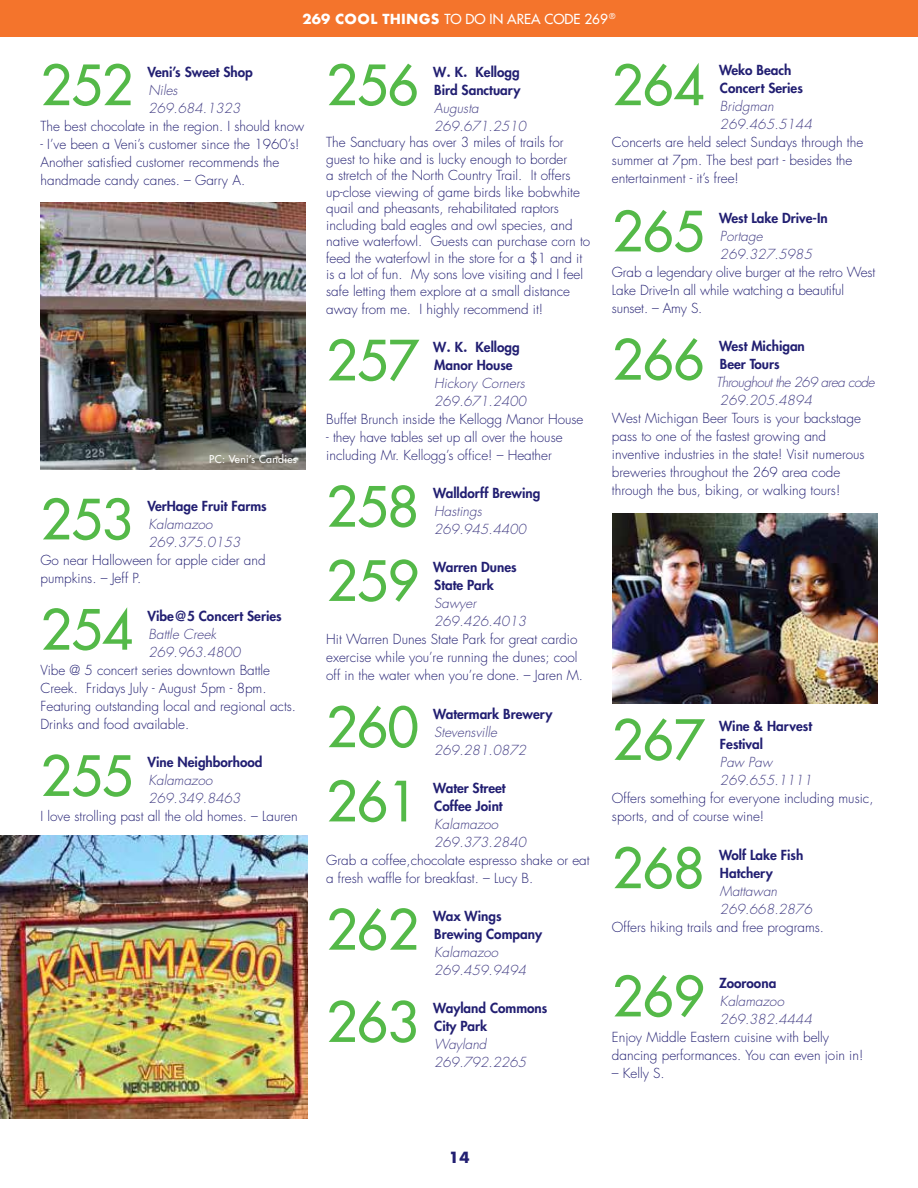
<style>
.page{position:relative;width:918px;height:1188px;background:#fff}
.page>*{position:absolute;margin:0;border:0;box-sizing:border-box;transform-origin:0 0}
.t1{font:54px "Futura";letter-spacing:-.01em;color:#54b948}
.t2{font:24px "Futura";color:#fff}
.t3{font:700 15px "Futura";color:#221f72}
.t4{font:300 13.5px/18px "Futura";color:#221f72}
.t5{font:italic 300 13.5px/18px "Futura";color:#433e85}
.t6{font:800 13.5px/18px "Futura";color:#221f72}
.t7{font:italic 300 13.5px/18px "Futura";letter-spacing:-.04em;color:#433e85}
.t8{font:13.5px "Futura";color:#fff}
.t9{font:10.5px "Futura";letter-spacing:.03em;color:#fff}
.s1{font-weight:700}
</style>
<div class="page">
<div style="left:0;top:0;width:918px;height:37px;background:#f4742c"></div>
<hr style="left:917px;top:1025px;width:1px;height:163px;background:#54b948">
<img style="left:40px;top:203px;width:265px;height:267px">
<img style="left:0;top:836px;width:307px;height:282px">
<img style="left:612px;top:513px;width:266px;height:190px">
<h2 class="t2" style="left:39px;top:8px;width:554px"><span class="s1">269 COOL THINGS</span> TO DO IN AREA CODE 269<sup>®</sup></h2>
<p class="t8" style="left:302px;top:11px;width:315px"><span class="s1">269 COOL THINGS</span> TO DO IN AREA CODE 269 <sup>®</sup></p>
<h1 class="t1" style="left:40px;top:51px;width:94px">252</h1>
<p class="t6" style="left:148px;top:63px;width:107px">Veni’s Sweet Shop</p>
<p class="t5" style="left:148px;top:81px;width:94px">Niles<br>269.684.1323</p>
<p class="t4" style="left:40px;top:117px;width:265px">The best chocolate in the region. I should know</p>
<p class="t4" style="left:40px;top:135px;width:260px">- I’ve been a Veni’s customer since the 1960’s!<br>Another satisfied customer recommends the handmade candy canes. – Garry A.</p>
<p class="t9" style="left:209px;top:453px;width:89px">PC: Veni’s Candies</p>
<h1 class="t1" style="left:40px;top:486px;width:94px">253</h1>
<p class="t6" style="left:148px;top:497px;width:121px">VerHage Fruit Farms</p>
<p class="t5" style="left:149px;top:515px;width:94px">Kalamazoo<br>269.375.0153</p>
<p class="t4" style="left:41px;top:551px;width:227px">Go near Halloween for apple cider and pumpkins. – Jeff P.</p>
<h1 class="t1" style="left:40px;top:596px;width:94px">254</h1>
<p class="t6" style="left:148px;top:607px;width:136px">Vibe@5 Concert Series</p>
<p class="t5" style="left:148px;top:626px;width:94px">Battle Creek<br>269.963.4800</p>
<p class="t4" style="left:40px;top:662px;width:257px">Vibe @ 5 concert series downtown Battle Creek. Fridays July - August 5pm - 8pm.<br>Featuring outstanding local and regional acts.<br>Drinks and food available.</p>
<h1 class="t1" style="left:40px;top:742px;width:94px">255</h1>
<p class="t6" style="left:148px;top:753px;width:116px">Vine Neighborhood</p>
<p class="t5" style="left:148px;top:772px;width:94px">Kalamazoo<br>269.349.8463</p>
<p class="t4" style="left:40px;top:808px;width:259px">I love strolling past all the old homes. – Lauren</p>
<h1 class="t1" style="left:326px;top:51px;width:94px">256</h1>
<p class="t6" style="left:433px;top:63px;width:89px">W K Kellogg<br>Bird Sanctuary</p>
<p class="t5" style="left:434px;top:99px;width:94px">Augusta<br>269.671.2510</p>
<p class="t4" style="left:326px;top:134px;width:265px;line-height:16.5px">The Sanctuary has over 3 miles of trails for guest to hike and is lucky enough to border<br>a stretch of the North Country Trail. It offers up-close viewing of game birds like bobwhite quail and pheasants, rehabilitated raptors including bald eagles and owl species, and native waterfowl. Guests can purchase corn to feed the waterfowl in the store for a $1 and it is a lot of fun. My sons love visiting and I feel safe letting them explore at a small distance</p>
<p class="t4" style="left:326px;top:300px;width:218px">away from me. I highly recommend it!</p>
<h1 class="t1" style="left:326px;top:327px;width:94px">257</h1>
<p class="t6" style="left:433px;top:338px;width:88px">W K Kellogg<br>Manor House</p>
<p class="t5" style="left:434px;top:374px;width:94px">Hickory Corners<br>269.671.2400</p>
<p class="t4" style="left:326px;top:410px;width:259px">Buffet Brunch inside the Kellogg Manor House</p>
<p class="t4" style="left:326px;top:428px;width:238px">- they have tables set up all over the house including Mr. Kellogg’s office! – Heather</p>
<h1 class="t1" style="left:326px;top:473px;width:94px">258</h1>
<p class="t6" style="left:433px;top:484px;width:109px">Walldorff Brewing</p>
<p class="t5" style="left:434px;top:503px;width:94px">Hastings<br>269.945.4400</p>
<h1 class="t1" style="left:326px;top:547px;width:94px">259</h1>
<p class="t6" style="left:433px;top:558px;width:85px">Warren Dunes<br>State Park</p>
<p class="t5" style="left:434px;top:595px;width:94px">Sawyer<br>269.426.4013</p>
<p class="t4" style="left:326px;top:631px;width:258px">Hit Warren Dunes State Park for great cardio exercise while you’re running the dunes; cool off in the water when you’re done. – Jaren M.</p>
<h1 class="t1" style="left:326px;top:693px;width:94px">260</h1>
<p class="t6" style="left:433px;top:705px;width:121px">Watermark Brewery</p>
<p class="t5" style="left:434px;top:723px;width:94px">Stevensville<br>269.281.0872</p>
<h1 class="t1" style="left:326px;top:768px;width:94px">261</h1>
<p class="t6" style="left:433px;top:779px;width:74px">Water Street<br>Coffee Joint</p>
<p class="t5" style="left:434px;top:815px;width:94px">Kalamazoo<br>269.373.2840</p>
<p class="t4" style="left:326px;top:851px;width:265px">Grab a coffee,chocolate espresso shake or eat a fresh waffle for breakfast. – Lucy B.</p>
<h1 class="t1" style="left:326px;top:896px;width:94px">262</h1>
<p class="t6" style="left:433px;top:907px;width:110px">Wax Wings<br>Brewing Company</p>
<p class="t5" style="left:434px;top:944px;width:94px">Kalamazoo<br>269.459.9494</p>
<h1 class="t1" style="left:326px;top:988px;width:94px">263</h1>
<p class="t6" style="left:433px;top:999px;width:116px">Wayland Commons<br>City Park</p>
<p class="t5" style="left:434px;top:1036px;width:94px">Wayland<br>269.792.2265</p>
<h1 class="t1" style="left:612px;top:51px;width:94px">264</h1>
<p class="t6" style="left:719px;top:61px;width:85px">Weko Beach<br>Concert Series</p>
<p class="t5" style="left:720px;top:98px;width:94px">Bridgman<br>269.465.5144</p>
<p class="t4" style="left:612px;top:134px;width:253px">Concerts are held select Sundays through the summer at 7pm. The best part - besides the entertainment - it’s free!</p>
<h1 class="t1" style="left:612px;top:198px;width:94px">265</h1>
<p class="t6" style="left:719px;top:209px;width:110px">West Lake Drive-In</p>
<p class="t5" style="left:720px;top:227px;width:94px">Portage<br>269.327.5985</p>
<p class="t4" style="left:612px;top:263px;width:265px">Grab a legendary olive burger at the retro West<br>Lake Drive-In all while watching a beautiful sunset. – Amy S.</p>
<h1 class="t1" style="left:612px;top:326px;width:94px">266</h1>
<p class="t6" style="left:719px;top:337px;width:87px">West Michigan<br>Beer Tours</p>
<p class="t7" style="left:716px;top:374px;width:160px">Throughout the 269 area code<br>269.205.4894</p>
<p class="t4" style="left:612px;top:410px;width:254px">West Michigan Beer Tours is your backstage pass to one of the fastest growing and inventive industries in the state! Visit numerous breweries throughout the 269 area code through the bus, biking, or walking tours!</p>
<h1 class="t1" style="left:612px;top:706px;width:94px">267</h1>
<p class="t6" style="left:719px;top:717px;width:95px">Wine &amp; Harvest<br>Festival</p>
<p class="t5" style="left:720px;top:754px;width:94px">Paw Paw<br>269.655.1111</p>
<p class="t4" style="left:612px;top:790px;width:263px">Offers something for everyone including music, sports, and of course wine!</p>
<h1 class="t1" style="left:612px;top:834px;width:94px">268</h1>
<p class="t6" style="left:719px;top:846px;width:86px">Wolf Lake Fish<br>Hatchery</p>
<p class="t5" style="left:720px;top:882px;width:94px">Mattawan<br>269.668.2876</p>
<p class="t4" style="left:612px;top:918px;width:214px">Offers hiking trails and free programs.</p>
<h1 class="t1" style="left:612px;top:963px;width:94px">269</h1>
<p class="t6" style="left:719px;top:974px;width:59px">Zooroona</p>
<p class="t5" style="left:720px;top:992px;width:94px">Kalamazoo<br>269.382.4444</p>
<p class="t4" style="left:612px;top:1028px;width:253px">Enjoy Middle Eastern cuisine with belly dancing performances. You can even join in!</p>
<p class="t4" style="left:612px;top:1064px;width:54px">– Kelly S.</p>
<p class="t3" style="left:449px;top:1147px;width:22px">14</p>
</div>
